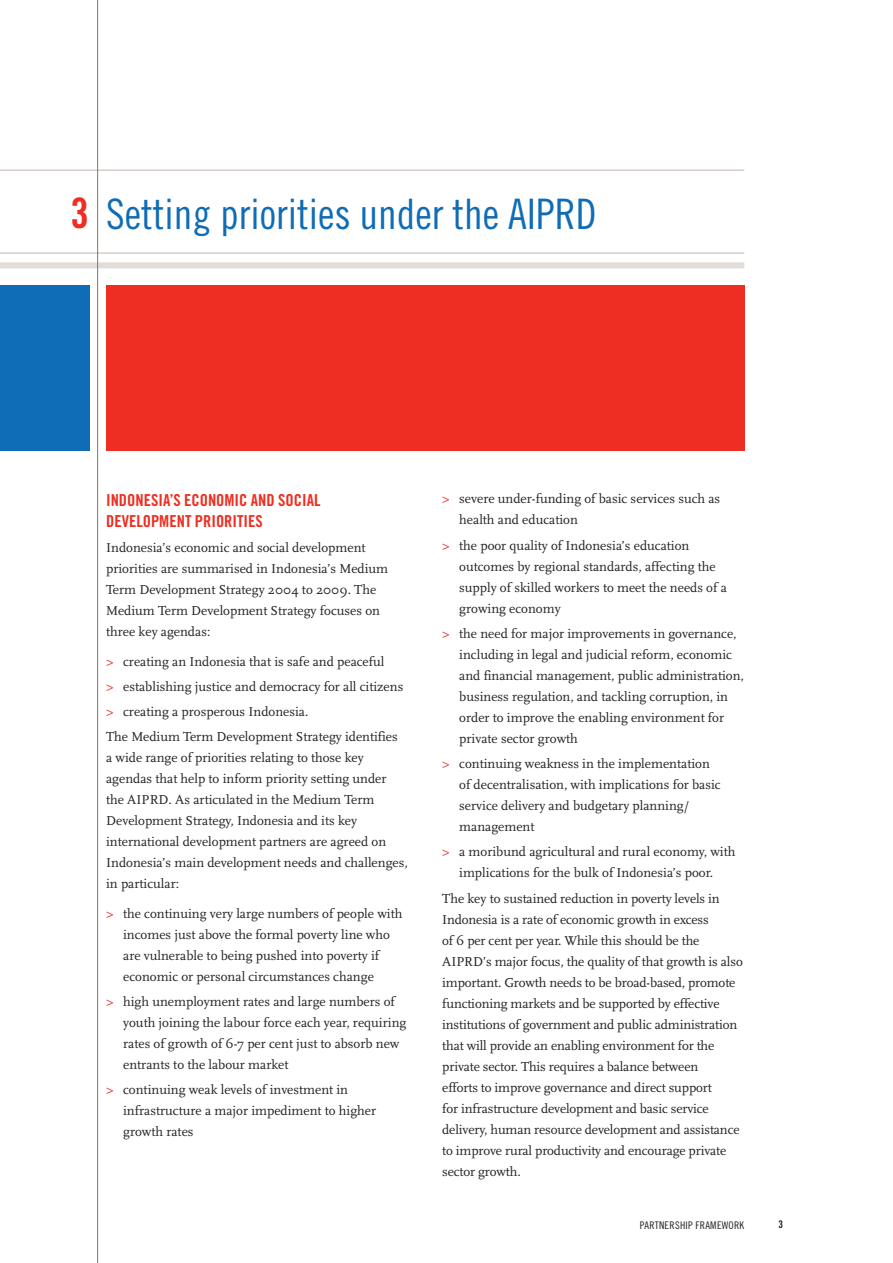
<style>
.page{position:relative;width:893px;height:1263px;background:#fff}
.page>*{position:absolute;margin:0;border:0;box-sizing:border-box;transform-origin:0 0}
.t1{font:42px "Trade Gothic Cond Eighteen";color:#0f6cb6}
.t2{font:16.5px/21px "Trade Gothic Bold Cond Twenty";color:#ee2e22}
.t3{font:13.5px/21px "Scala";color:#231f20}
.t4{font:10.5px "Trade Gothic Cond Eighteen";letter-spacing:.025em;color:#231f20}
.t5{font:10.5px "Trade Gothic Bold Cond Twenty";color:#231f20}
.s1{font-family:"Trade Gothic Bold Cond Twenty";color:#ee2e22}
.s2{color:#ee2e22}
</style>
<div class="page">
<hr style="left:0;top:170px;width:744px;height:1px;background:#c1b3ac">
<div style="left:0;top:262px;width:744px;height:6px;background:#e3ddd9"></div>
<hr style="left:0;top:253px;width:744px;height:1px;background:#c1b3ac">
<div style="left:0;top:285px;width:89px;height:166px;background:#0f6cb6"></div>
<div style="left:106px;top:285px;width:638px;height:166px;background:#ee2e22"></div>
<hr style="left:97px;top:0;width:1px;height:1263px;background:#877269">
<h1 class="t1" style="left:70px;top:198px;width:527px"><span class="s1">3</span> Setting priorities under the AIPRD</h1>
<p class="t2" style="left:106px;top:491px;width:216px">INDONESIA’S ECONOMIC AND SOCIAL<br>DEVELOPMENT PRIORITIES</p>
<p class="t3" style="left:106px;top:538px;width:283px">Indonesia’s economic and social development priorities are summarised in Indonesia’s Medium Term Development Strategy 2004 to 2009. The Medium Term Development Strategy focuses on three key agendas:</p>
<p class="t3" style="left:106px;top:650px;width:299px;line-height:25.2px"><span class="s2">&gt;</span> creating an Indonesia that is safe and peaceful<br><span class="s2">&gt;</span> establishing justice and democracy for all citizens <span class="s2">&gt;</span> creating a prosperous Indonesia.<br>The Medium Term Development Strategy identifies</p>
<p class="t3" style="left:106px;top:748px;width:303px">a wide range of priorities relating to those key agendas that help to inform priority setting under the AIPRD. As articulated in the Medium Term Development Strategy, Indonesia and its key international development partners are agreed on Indonesia’s main development needs and challenges, in particular:</p>
<p class="t3" style="left:123px;top:904px;width:281px;text-indent:-17px"><span class="s2">&gt;</span> the continuing very large numbers of people with incomes just above the formal poverty line who are vulnerable to being pushed into poverty if economic or personal circumstances change</p>
<p class="t3" style="left:123px;top:992px;width:285px;text-indent:-17px"><span class="s2">&gt;</span> high unemployment rates and large numbers of youth joining the labour force each year, requiring rates of growth of 6-7 per cent just to absorb new entrants to the labour market</p>
<p class="t3" style="left:123px;top:1080px;width:254px;text-indent:-17px"><span class="s2">&gt;</span> continuing weak levels of investment in infrastructure a major impediment to higher growth rates</p>
<p class="t3" style="left:459px;top:489px;width:262px;text-indent:-17px"><span class="s2">&gt;</span> severe under-funding of basic services such as health and education</p>
<p class="t3" style="left:459px;top:536px;width:269px;text-indent:-17px"><span class="s2">&gt;</span> the poor quality of Indonesia’s education outcomes by regional standards, affecting the supply of skilled workers to meet the needs of a growing economy</p>
<p class="t3" style="left:459px;top:624px;width:286px;text-indent:-17px"><span class="s2">&gt;</span> the need for major improvements in governance, including in legal and judicial reform, economic and financial management, public administration, business regulation, and tackling corruption, in order to improve the enabling environment for private sector growth</p>
<p class="t3" style="left:459px;top:754px;width:263px;text-indent:-17px"><span class="s2">&gt;</span> continuing weakness in the implementation of decentralisation, with implications for basic service delivery and budgetary planning/ management</p>
<p class="t3" style="left:442px;top:842px;width:295px;text-align:center"><span class="s2">&gt;</span> a moribund agricultural and rural economy, with implications for the bulk of Indonesia’s poor.</p>
<p class="t3" style="left:442px;top:889px;width:302px">The key to sustained reduction in poverty levels in Indonesia is a rate of economic growth in excess<br>of 6 per cent per year. While this should be the AIPRD’s major focus, the quality of that growth is also important. Growth needs to be broad-based, promote functioning markets and be supported by effective institutions of government and public administration that will provide an enabling environment for the private sector. This requires a balance between<br>efforts to improve governance and direct support<br>for infrastructure development and basic service delivery, human resource development and assistance to improve rural productivity and encourage private sector growth.</p>
<p class="t4" style="left:639px;top:1221px;width:106px">PARTNERSHIP FRAMEWORK</p>
<p class="t5" style="left:778px;top:1221px;width:6px">3</p>
</div>
